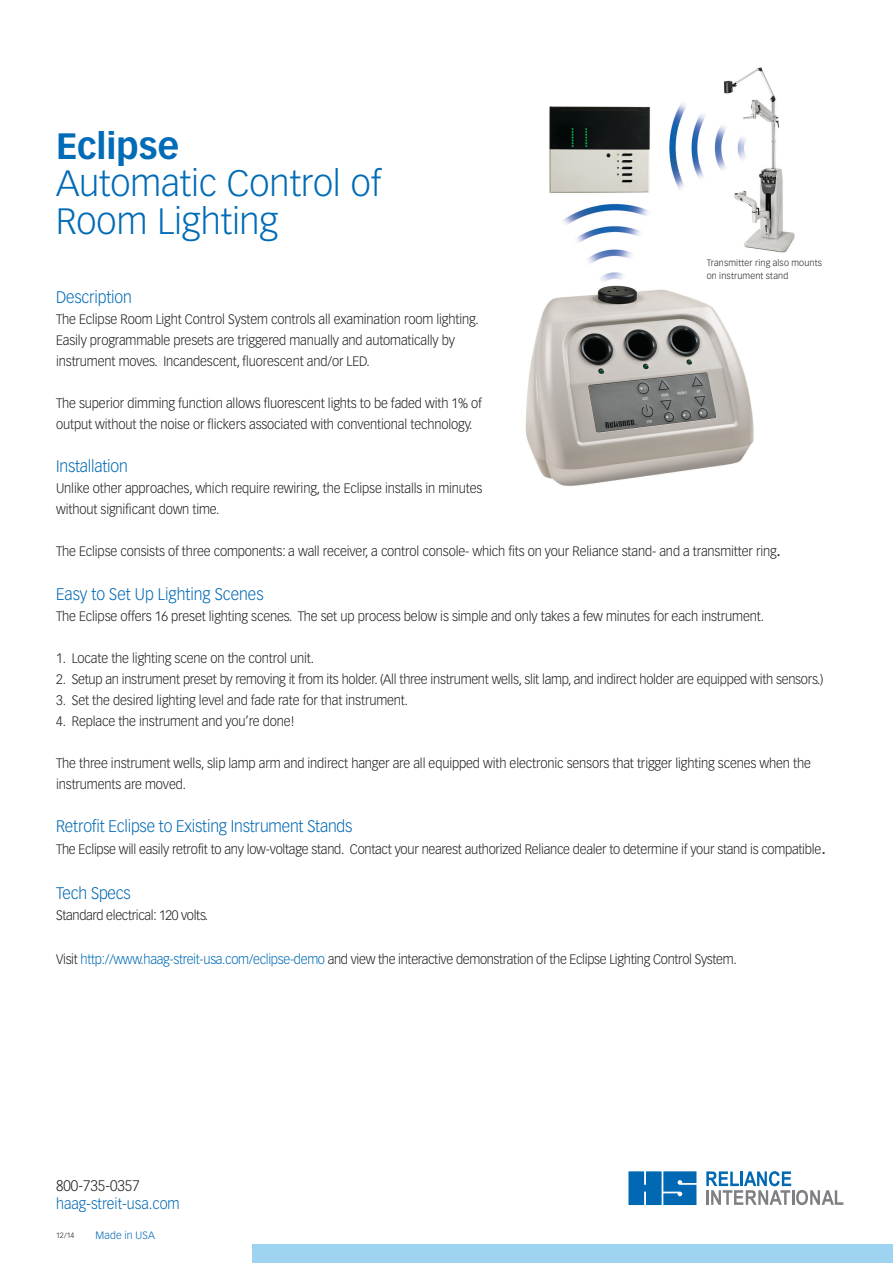
<style>
.page{position:relative;width:893px;height:1263px;background:#fff}
.page>*{position:absolute;margin:0;border:0;box-sizing:border-box;transform-origin:0 0}
._4_maintitle_blue_li{font:300 36px "Vectora LT Std";color:#006bb6}
._4_maintitle_blue_li-2{font:700 36px "Vectora LT Std";color:#006bb6}
.t1{font:300 16.5px "Vectora LT Std";letter-spacing:-.01em;color:#0168b3;scale:.95 1}
.t2{font:300 16.5px "Vectora LT Std";letter-spacing:-.01em;color:#006bb6;scale:.95 1}
.t3{font:300 15px "Vectora LT Std";color:#0168b3;scale:.95 1}
.t4{font:300 15px "Vectora LT Std";color:#231f20;scale:.95 1}
.t5{font:300 13.5px/21px "Vectora LT Std";letter-spacing:-.01em;color:#231f20;scale:.95 1}
._7_haag-streit_addre{font:300 10.5px "Vectora LT Std";letter-spacing:.015em;color:#0168b3}
._7_haag-streit_addre-2{font:300 9px/13.5px "Vectora LT Std";letter-spacing:.02em;color:#231f20}
._7_haag-streit_addre-3{font:300 7.5px "Vectora LT Std";color:#231f20}
.s1{font-weight:700}
.s2{font-family:"Times";font-weight:400;font-size:18px}
.s3{color:#006bb6}
</style>
<div class="page">
<div style="left:253px;top:1244px;width:640px;height:19px;background:#9ed3f1"></div>
<svg style="left:628px;top:1171px;width:68px;height:34px;background:#1a77ba"></svg>
<svg style="left:706px;top:1171px;width:137px;height:34px"></svg>
<img style="left:525px;top:67px;width:270px;height:419px">
<p class="_4_maintitle_blue_li-2" style="left:56px;top:124px;width:124px">Eclipse</p>
<p class="_4_maintitle_blue_li" style="left:56px;top:163px;width:327px">Automatic Control of</p>
<p class="_4_maintitle_blue_li" style="left:56px;top:200px;width:224px">Room Lighting</p>
<p class="_7_haag-streit_addre-2" style="left:707px;top:256px;width:117px">Transmitter ring also mounts on instrument stand</p>
<p class="t2" style="left:56px;top:287px;width:81px">Description</p>
<p class="t5" style="left:56px;top:309px;width:447px">The Eclipse Room Light Control System controls all examination room lighting.</p>
<p class="t5" style="left:56px;top:330px;width:421px">Easily programmable presets are triggered manually and automatically by</p>
<p class="t5" style="left:56px;top:351px;width:332px">instrument moves. Incandescent, fluorescent and/or LED.</p>
<p class="t5" style="left:56px;top:393px;width:450px">The superior dimming function allows fluorescent lights to be faded with 1% of</p>
<p class="t5" style="left:56px;top:414px;width:440px">output without the noise or flickers associated with conventional technology.</p>
<p class="t1" style="left:56px;top:457px;width:77px">Installation</p>
<p class="t5" style="left:56px;top:478px;width:450px">Unlike other approaches, which require rewiring, the Eclipse installs in minutes</p>
<p class="t5" style="left:56px;top:499px;width:173px">without significant down time.</p>
<p class="t5" style="left:56px;top:541px;width:764px">The Eclipse consists of three components: a wall receiver, a control console- which fits on your Reliance stand- and a transmitter ring<span class="s1">.</span></p>
<p class="t1" style="left:56px;top:584px;width:220px">Easy to Set Up Lighting Scenes</p>
<p class="t5" style="left:56px;top:606px;width:747px">The Eclipse offers 16 preset lighting scenes. The set up process below is simple and only takes a few minutes for each instrument.</p>
<p class="t5" style="left:56px;top:648px;width:273px">1. Locate the lighting scene on the control unit.</p>
<p class="t5" style="left:56px;top:669px;width:809px">2. Setup an instrument preset by removing it from its holder. (All three instrument wells, slit lamp, and indirect holder are equipped with sensors.)</p>
<p class="t5" style="left:56px;top:690px;width:372px">3. Set the desired lighting level and fade rate for that instrument.</p>
<p class="t5" style="left:56px;top:711px;width:252px">4. Replace the instrument and you’re done!</p>
<p class="t5" style="left:56px;top:753px;width:796px">The three instrument wells, slip lamp arm and indirect hanger are all equipped with electronic sensors that trigger lighting scenes when the instruments are moved.</p>
<p class="t1" style="left:56px;top:817px;width:313px">Retrofit Eclipse to Existing Instrument Stands</p>
<p class="t5" style="left:56px;top:839px;width:811px">The Eclipse will easily retrofit to any low-voltage stand. Contact your nearest authorized Reliance dealer to determine if your stand is compatible<span class="s2">.</span></p>
<p class="t1" style="left:56px;top:884px;width:80px">Tech Specs</p>
<p class="t5" style="left:56px;top:905px;width:162px">Standard electrical: 120 volts.</p>
<p class="t5" style="left:56px;top:948px;width:718px">Visit <span class="s3">http://www.haag-streit-usa.com/eclipse-demo</span> and view the interactive demonstration of the Eclipse Lighting Control System.</p>
<p class="t4" style="left:56px;top:1176px;width:90px">800-735-0357</p>
<p class="t3" style="left:56px;top:1194px;width:132px">haag-streit-usa.com</p>
<p class="_7_haag-streit_addre-3" style="left:56px;top:1230px;width:20px">12/14</p>
<p class="_7_haag-streit_addre" style="left:96px;top:1229px;width:61px">Made in USA</p>
</div>
